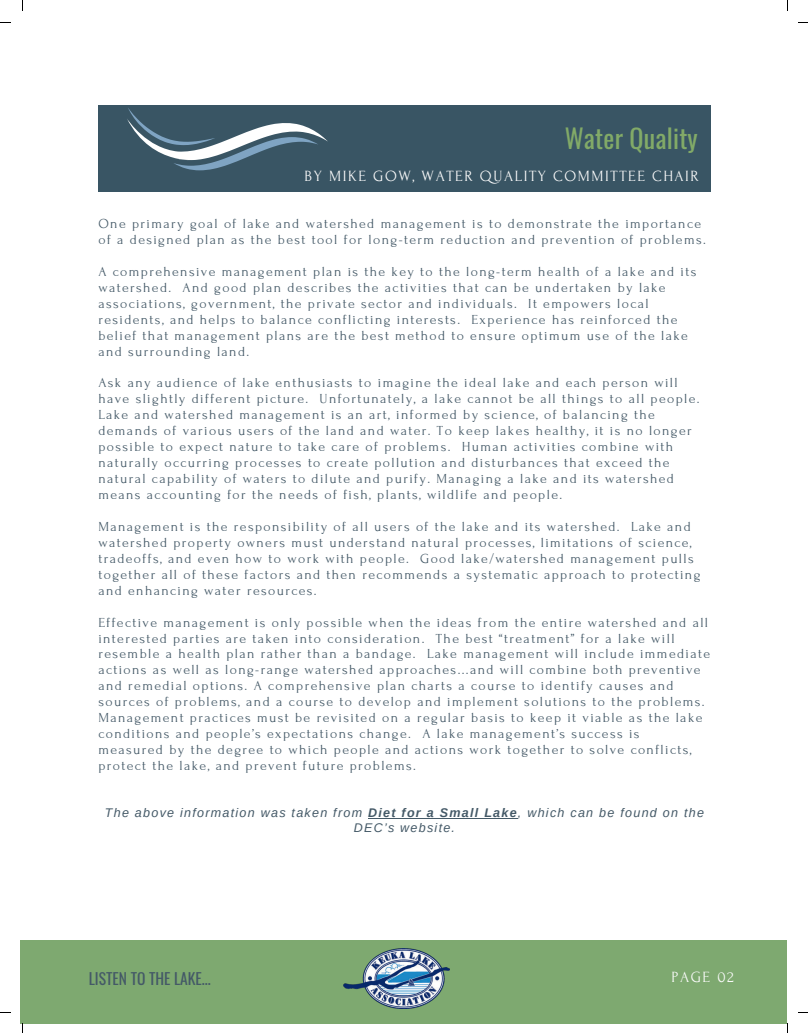
<style>
.page{position:relative;width:808px;height:1033px;background:#fff}
.page>*{position:absolute;margin:0;border:0;box-sizing:border-box;transform-origin:0 0}
.t1{font:26px "Oswald";letter-spacing:.01em;color:#82aa68}
.t2{font:15.5px "Forum";letter-spacing:.1em;color:#fcfcfc}
.t3{font:15.5px "Oswald";color:#445967}
.t4{font:13.75px/16px "Forum";letter-spacing:.1em;color:#445967}
.t5{font:italic 12.5px/15px "Arimo";letter-spacing:.1em;color:#445967;text-align:center}
.s1{font-weight:700}
</style>
<div class="page">
<div style="left:21px;top:940px;width:765px;height:83px;background:#7ea970"></div>
<img style="left:343px;top:948px;width:106px;height:60px">
<div style="left:98px;top:106px;width:612px;height:86px;background:#395564"></div>
<hr style="left:368px;top:818px;width:150px;height:1px;background:#445967">
<svg style="left:127px;top:108px;width:201px;height:62px"></svg>
<h1 class="t1" style="left:564px;top:115px;width:135px">Water Quality</h1>
<p class="t2" style="left:304px;top:168px;width:396px">BY MIKE GOW, WATER QUALITY COMMITTEE CHAIR</p>
<p class="t4" style="left:98px;top:216px;width:609px">One primary goal of lake and watershed management is to demonstrate the importance of a designed plan as the best tool for long-term reduction and prevention of problems.</p>
<p class="t4" style="left:98px;top:263px;width:599px">A comprehensive management plan is the key to the long-term health of a lake and its watershed. And good plan describes the activities that can be undertaken by lake associations, government, the private sector and individuals. It empowers local residents, and helps to balance conflicting interests. Experience has reinforced the belief that management plans are the best method to ensure optimum use of the lake and surrounding land.</p>
<p class="t4" style="left:98px;top:375px;width:602px">Ask any audience of lake enthusiasts to imagine the ideal lake and each person will have slightly different picture. Unfortunately, a lake cannot be all things to all people.<br>Lake and watershed management is an art, informed by science, of balancing the demands of various users of the land and water. To keep lakes healthy, it is no longer possible to expect nature to take care of problems. Human activities combine with naturally occurring processes to create pollution and disturbances that exceed the natural capability of waters to dilute and purify. Managing a lake and its watershed means accounting for the needs of fish, plants, wildlife and people.</p>
<p class="t4" style="left:98px;top:518px;width:603px">Management is the responsibility of all users of the lake and its watershed. Lake and watershed property owners must understand natural processes, limitations of science, tradeoffs, and even how to work with people. Good lake/watershed management pulls together all of these factors and then recommends a systematic approach to protecting and enhancing water resources.</p>
<p class="t4" style="left:98px;top:614px;width:613px">Effective management is only possible when the ideas from the entire watershed and all interested parties are taken into consideration. The best “treatment” for a lake will resemble a health plan rather than a bandage. Lake management will include immediate actions as well as long-range watershed approaches...and will combine both preventive and remedial options. A comprehensive plan charts a course to identify causes and sources of problems, and a course to develop and implement solutions to the problems.<br>Management practices must be revisited on a regular basis to keep it viable as the lake conditions and people’s expectations change. A lake management’s success is<br>measured by the degree to which people and actions work together to solve conflicts, protect the lake, and prevent future problems.</p>
<p class="t5" style="left:105px;top:805px;width:600px">The above information was taken from <span class="s1">Diet for a Small Lake</span>, which can be found on the<br>DEC’s website.</p>
<p class="t3" style="left:89px;top:964px;width:123px">LISTEN TO THE LAKE...</p>
<p class="t2" style="left:671px;top:968px;width:64px">PAGE 02</p>
</div>
